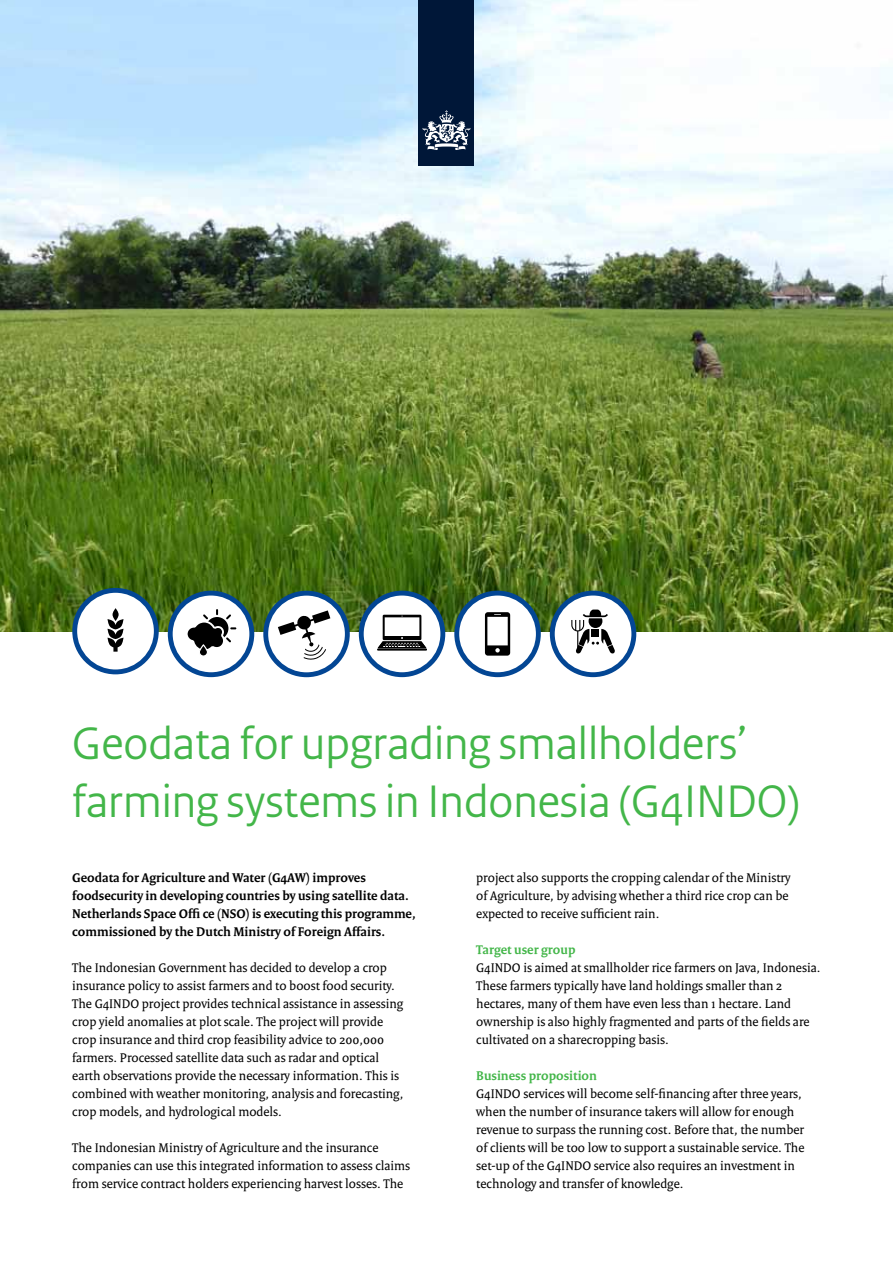
<style>
.page{position:relative;width:893px;height:1263px;background:#fff}
.page>*{position:absolute;margin:0;border:0;box-sizing:border-box;transform-origin:0 0}
.t1{font:48px/57.6px "Rijksoverheid Sans Heading";color:#43b649}
.t2{font:13.5px/18px "Rijksoverheid Serif";color:#000}
.t3{font:700 13.5px/18px "Rijksoverheid Serif";color:#000}
.t4{font:700 13.5px "Rijksoverheid Serif";color:#43b649}
</style>
<div class="page">
<img style="left:0;top:0;width:893px;height:631px">
<div style="left:419px;top:0;width:55px;height:166px;background:#001738"></div>
<svg style="left:423px;top:110px;width:47px;height:40px"></svg>
<svg style="left:263px;top:591px;width:87px;height:86px"></svg>
<svg style="left:454px;top:591px;width:87px;height:86px"></svg>
<svg style="left:550px;top:591px;width:86px;height:86px"></svg>
<svg style="left:72px;top:588px;width:87px;height:86px"></svg>
<svg style="left:168px;top:591px;width:86px;height:86px"></svg>
<svg style="left:359px;top:591px;width:86px;height:86px"></svg>
<h1 class="t1" style="left:72px;top:715px;width:729px">Geodata for upgrading smallholders’ farming systems in Indonesia (G4INDO)</h1>
<p class="t3" style="left:72px;top:869px;width:345px">Geodata for Agriculture and Water (G4AW) improves foodsecurity in developing countries by using satellite data.<br>Netherlands Space Offi ce (NSO) is executing this programme, commissioned by the Dutch Ministry of Foreign Affairs.</p>
<p class="t2" style="left:72px;top:959px;width:333px">The Indonesian Government has decided to develop a crop insurance policy to assist farmers and to boost food security.<br>The G4INDO project provides technical assistance in assessing crop yield anomalies at plot scale. The project will provide crop insurance and third crop feasibility advice to 200,000 farmers. Processed satellite data such as radar and optical earth observations provide the necessary information. This is combined with weather monitoring, analysis and forecasting, crop models, and hydrological models.</p>
<p class="t2" style="left:72px;top:1139px;width:339px">The Indonesian Ministry of Agriculture and the insurance companies can use this integrated information to assess claims from service contract holders experiencing harvest losses. The</p>
<p class="t2" style="left:476px;top:869px;width:316px">project also supports the cropping calendar of the Ministry of Agriculture, by advising whether a third rice crop can be expected to receive sufficient rain.</p>
<p class="t4" style="left:476px;top:941px;width:101px">Target user group</p>
<p class="t2" style="left:476px;top:959px;width:346px">G4INDO is aimed at smallholder rice farmers on Java, Indonesia.<br>These farmers typically have land holdings smaller than 2 hectares, many of them have even less than 1 hectare. Land ownership is also highly fragmented and parts of the fields are cultivated on a sharecropping basis.</p>
<p class="t4" style="left:476px;top:1067px;width:122px">Business proposition</p>
<p class="t2" style="left:476px;top:1084px;width:330px">G4INDO services will become self-financing after three years, when the number of insurance takers will allow for enough revenue to surpass the running cost. Before that, the number of clients will be too low to support a sustainable service. The set-up of the G4INDO service also requires an investment in technology and transfer of knowledge.</p>
</div>
